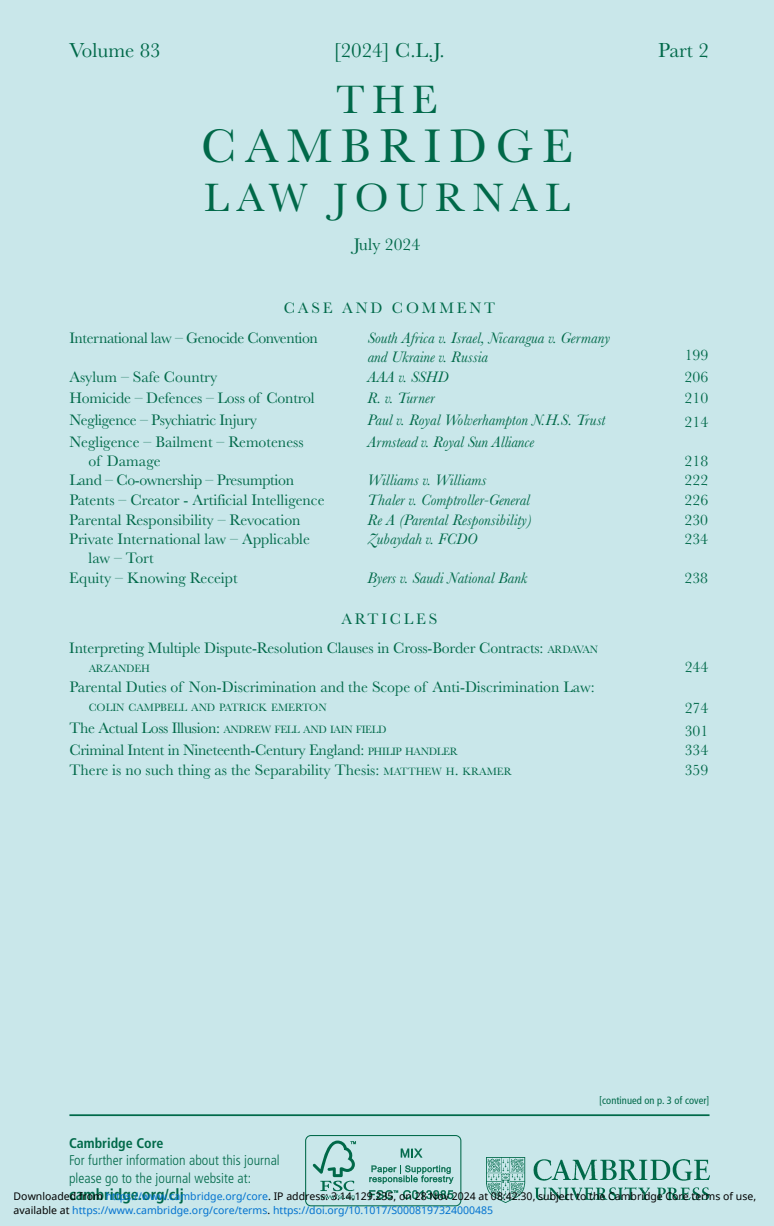
<style>
.page{position:relative;width:774px;height:1226px;background:#fff}
.page>*{position:absolute;margin:0;border:0;box-sizing:border-box;transform-origin:0 0}
.t1{font:49px "Baskerville";letter-spacing:.175em;color:#006949}
.t2{font:41.12px "Baskerville";letter-spacing:.18em;color:#006949}
.t3{font:21px "Baskerville";color:#006949}
.t4{font:17.5px "Baskerville";letter-spacing:.005em;color:#006949}
.t5{font:15.75px/18.9px "Baskerville";color:#006949}
.t6{font:italic 15.75px/19.2px "Baskerville";color:#006949}
.t7{font:15.75px "Baskerville";letter-spacing:-.02em;color:#006949}
.t8{font:15.75px "Baskerville";letter-spacing:-.025em;color:#006949}
.t9{font:15.75px "Baskerville";letter-spacing:.18em;color:#006949}
.t10{font:700 condensed 15.75px "Frutiger LT Std";color:#006949}
.t11{font:300 condensed 14px/17.5px "Frutiger LT Std";letter-spacing:.005em;color:#006949}
.t12{font:700 condensed 14px "Frutiger LT Std";color:#006949}
.t13{font:11.03px "Baskerville";color:#006949}
.t14{font:10.5px "Noto Sans";color:#000}
.t15{font:10.5px "Noto Sans";color:#0172cf}
.t16{font:condensed 10.5px "Frutiger LT Std";letter-spacing:.005em;color:#006949}
.s1{font-size:11.03px}
.s2{font-style:inherit}
.s3{color:#0172cf}
.s4{color:#000}
</style>
<div class="page">
<div style="left:0;top:0;width:774px;height:1225px;background:#c9e7ea"></div>
<hr style="left:69px;top:1114px;width:640px;height:1px;background:#006949">
<img style="left:486px;top:1157px;width:223px;height:45px">
<svg style="left:305px;top:1135px;width:156px;height:71px"></svg>
<h3 class="t3" style="left:69px;top:38px;width:93px">Volume 83</h3>
<h3 class="t3" style="left:334px;top:38px;width:113px">[2024] C.L.J.</h3>
<h2 class="t2" style="left:336px;top:75px;width:103px">THE</h2>
<h1 class="t1" style="left:201px;top:117px;width:373px">CAMBRIDGE</h1>
<h2 class="t2" style="left:204px;top:174px;width:367px">LAW JOURNAL</h2>
<p class="t4" style="left:354px;top:234px;width:68px">July 2024</p>
<p class="t9" style="left:284px;top:298px;width:213px">CASE AND COMMENT</p>
<p class="t8" style="left:69px;top:328px;width:250px">International law – Genocide Convention</p>
<p class="t6" style="left:368px;top:328px;width:244px">South Africa v. Israel, Nicaragua v. Germany and Ukraine v. Russia</p>
<h3 class="t3" style="left:658px;top:38px;width:52px">Part 2</h3>
<p class="t5" style="left:685px;top:345px;width:25px">199</p>
<p class="t5" style="left:69px;top:367px;width:149px">Asylum – Safe Country</p>
<p class="t6" style="left:368px;top:367px;width:82px">AAA v. SSHD</p>
<p class="t5" style="left:685px;top:367px;width:25px">206</p>
<p class="t5" style="left:69px;top:388px;width:247px">Homicide – Defences – Loss of Control</p>
<p class="t6" style="left:368px;top:388px;width:68px">R. v. Turner</p>
<p class="t5" style="left:685px;top:388px;width:25px">210</p>
<p class="t7" style="left:69px;top:410px;width:189px">Negligence – Psychiatric Injury</p>
<p class="t6" style="left:368px;top:409px;width:239px">Paul v. Royal Wolverhampton N.H.S. Trust</p>
<p class="t5" style="left:685px;top:412px;width:25px">214</p>
<p class="t5" style="left:89px;top:432px;width:217px;text-indent:-19px">Negligence – Bailment – Remoteness of Damage</p>
<p class="t6" style="left:368px;top:432px;width:168px">Armstead v. Royal Sun Alliance</p>
<p class="t5" style="left:684px;top:451px;width:25px">218</p>
<p class="t7" style="left:69px;top:471px;width:226px">Land – Co-ownership – Presumption</p>
<p class="t6" style="left:368px;top:470px;width:120px">Williams v. Williams</p>
<p class="t5" style="left:684px;top:470px;width:25px">222</p>
<p class="t5" style="left:69px;top:490px;width:257px">Patents – Creator - Artificial Intelligence</p>
<p class="t6" style="left:368px;top:490px;width:164px">Thaler v. Comptroller-General</p>
<p class="t5" style="left:684px;top:490px;width:25px">226</p>
<p class="t5" style="left:69px;top:510px;width:233px">Parental Responsibility – Revocation</p>
<p class="t6" style="left:368px;top:509px;width:166px">Re A (Parental Responsibility)</p>
<p class="t5" style="left:684px;top:510px;width:25px">230</p>
<p class="t5" style="left:89px;top:529px;width:223px;text-indent:-19px">Private International law – Applicable law – Tort</p>
<p class="t6" style="left:367px;top:529px;width:111px">Zubaydah v. FCDO</p>
<p class="t5" style="left:684px;top:529px;width:25px">234</p>
<p class="t5" style="left:69px;top:568px;width:170px">Equity – Knowing Receipt</p>
<p class="t6" style="left:367px;top:568px;width:161px">Byers v. Saudi National Bank</p>
<p class="t5" style="left:684px;top:568px;width:25px">238</p>
<p class="t9" style="left:341px;top:609px;width:98px">ARTICLES</p>
<p class="t5" style="left:69px;top:638px;width:530px">Interpreting Multiple Dispute-Resolution Clauses in Cross-Border Contracts: <span class="s1">ARDAVAN</span></p>
<p class="t13" style="left:89px;top:662px;width:63px">ARZANDEH</p>
<p class="t5" style="left:685px;top:657px;width:25px">244</p>
<p class="t5" style="left:69px;top:677px;width:527px">Parental Duties of Non-Discrimination and the Scope of Anti-Discrimination Law:</p>
<p class="t13" style="left:89px;top:700px;width:239px">COLIN CAMPBELL AND PATRICK EMERTON</p>
<p class="t5" style="left:685px;top:698px;width:25px">274</p>
<p class="t7" style="left:69px;top:718px;width:319px">The Actual Loss Illusion: <span class="s1">ANDREW FELL AND IAIN FIELD</span></p>
<p class="t5" style="left:685px;top:720px;width:25px">301</p>
<p class="t7" style="left:69px;top:740px;width:390px">Criminal Intent in Nineteenth-Century England: <span class="s1">PHILIP HANDLER</span></p>
<p class="t5" style="left:685px;top:740px;width:25px">334</p>
<p class="t5" style="left:69px;top:760px;width:444px">There is no such thing as the Separability Thesis: <span class="s1">MATTHEW H</span><span class="s2">.</span> <span class="s1">KRAMER</span></p>
<p class="t5" style="left:685px;top:760px;width:25px">359</p>
<p class="t16" style="left:599px;top:1094px;width:112px">[continued on p. 3 of cover]</p>
<p class="t12" style="left:69px;top:1134px;width:96px">Cambridge Core</p>
<p class="t11" style="left:69px;top:1151px;width:212px">For further information about this journal please go to the journal website at:</p>
<p class="t10" style="left:69px;top:1185px;width:116px">cambridge.org/clj</p>
<p class="t14" style="left:14px;top:1188px;width:744px">Downloaded from <span class="s3">https://www.cambridge.org/core</span>. IP address: 3.14.129.235, on 28 Nov 2024 at 08:42:30, subject to the Cambridge Core terms of use,</p>
<p class="t15" style="left:14px;top:1202px;width:481px"><span class="s4">available at</span> https://www.cambridge.org/core/terms<span class="s4">.</span> https://doi.org/10.1017/S0008197324000485</p>
</div>
